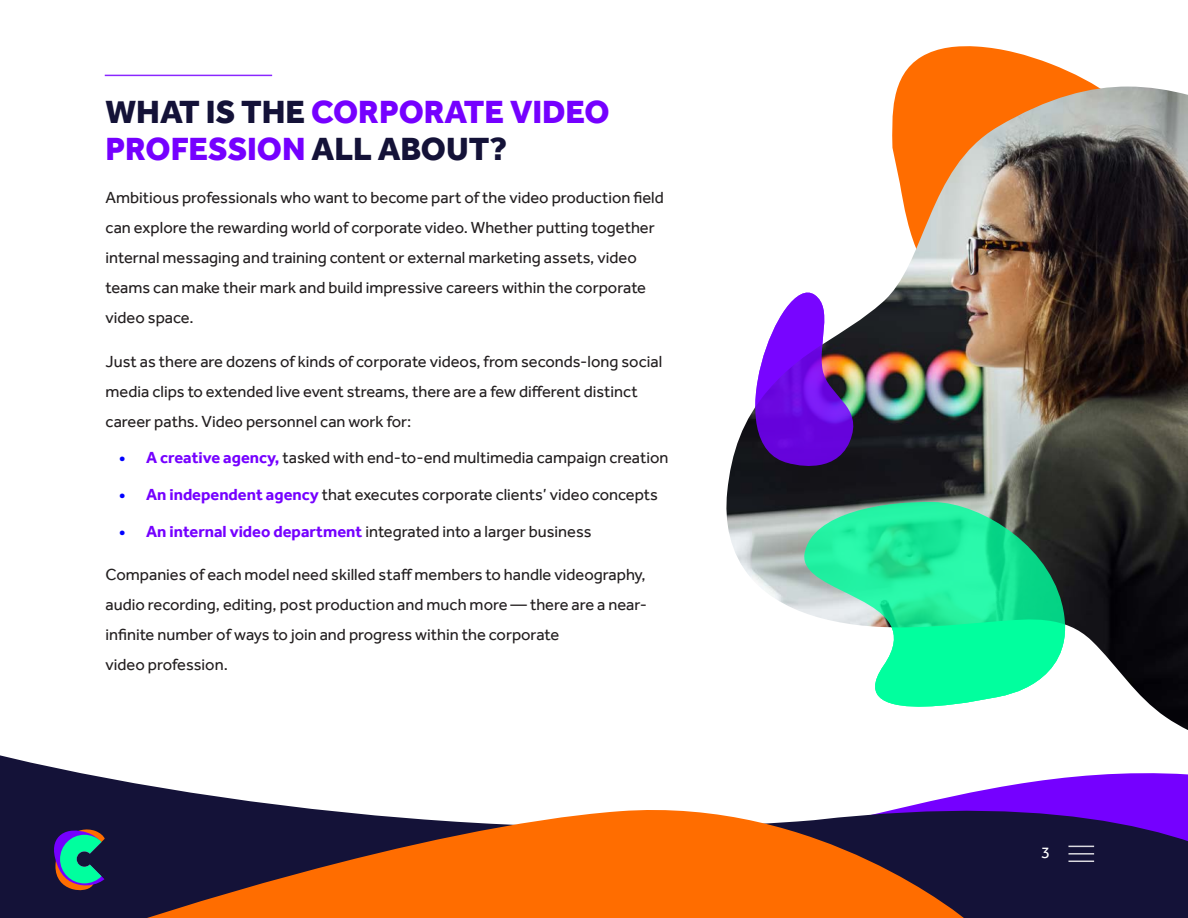
<style>
.page{position:relative;width:1188px;height:918px;background:#fff}
.page>*{position:absolute;margin:0;border:0;box-sizing:border-box;transform-origin:0 0}
.Body{font:800 33px "Effra";color:#7500ff}
.Body-2{font:16.5px/30px "Effra";color:#231f20}
.t1{font:16.5px "Effra";color:#fff}
.s1{color:#141238}
.s2{font-weight:700;color:#00f}
.s3{font-weight:700;color:#7500ff}
</style>
<div class="page">
<svg style="left:0;top:755px;width:1188px;height:163px"></svg>
<svg style="left:128px;top:796px;width:839px;height:122px;fill:#ff6d00"></svg>
<svg style="left:50px;top:824px;width:55px;height:70px"></svg>
<svg style="left:1068px;top:846px;width:26px;height:1px"></svg>
<hr style="left:1068px;top:853px;width:26px;height:2px;background:#fff">
<svg style="left:1068px;top:861px;width:26px;height:1px"></svg>
<svg style="left:898px;top:46px;width:241px;height:41px;fill:#ff6d00"></svg>
<img style="left:726px;top:87px;width:462px;height:643px">
<svg style="left:798px;top:501px;width:275px;height:229px"></svg>
<svg style="left:726px;top:285px;width:139px;height:192px"></svg>
<hr style="left:105px;top:75px;width:167px;height:1px;background:#7500ff">
<p class="Body" style="left:106px;top:92px;width:505px"><span class="s1">WHAT IS THE</span> CORPORATE VIDEO</p>
<p class="Body" style="left:106px;top:129px;width:403px">PROFESSION <span class="s1">ALL ABOUT?</span></p>
<p class="Body-2" style="left:106px;top:182px;width:560px">Ambitious professionals who want to become part of the video production field can explore the rewarding world of corporate video. Whether putting together internal messaging and training content or external marketing assets, video teams can make their mark and build impressive careers within the corporate video space.</p>
<p class="Body-2" style="left:106px;top:346px;width:558px">Just as there are dozens of kinds of corporate videos, from seconds-long social media clips to extended live event streams, there are a few different distinct career paths. Video personnel can work for:</p>
<p class="Body-2" style="left:119px;top:443px;width:551px"><span class="s2">•</span> <span class="s3">A creative agency,</span> tasked with end-to-end multimedia campaign creation</p>
<p class="Body-2" style="left:119px;top:479px;width:540px"><span class="s2">•</span> <span class="s3">An independent agency</span> that executes corporate clients’ video concepts</p>
<p class="Body-2" style="left:119px;top:516px;width:474px"><span class="s2">•</span> <span class="s3">An internal video department</span> integrated into a larger business</p>
<p class="Body-2" style="left:106px;top:560px;width:543px;text-align:justify">Companies of each model need skilled staff members to handle videography, audio recording, editing, post production and much more — there are a near&shy;infinite number of ways to join and progress within the corporate</p>
<p class="Body-2" style="left:106px;top:650px;width:124px">video profession.</p>
<p class="t1" style="left:1041px;top:842px;width:10px">3</p>
</div>
